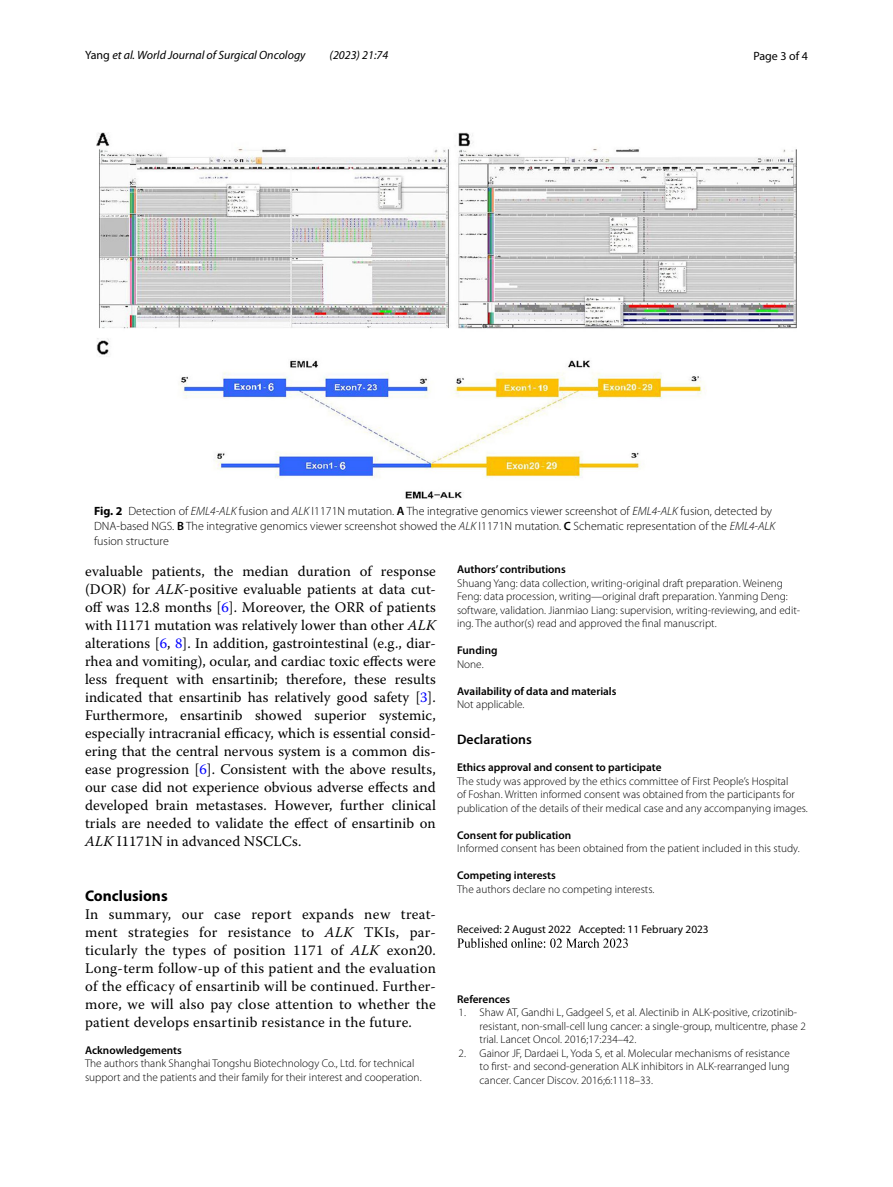
<style>
.page{position:relative;width:893px;height:1187px;background:#fff}
.page>*{position:absolute;margin:0;border:0;box-sizing:border-box;transform-origin:0 0}
.t1{font:700 15.45px "Myriad Pro";color:#000}
.t2{font:14.7px/18px "Warnock Pro";letter-spacing:.015em;color:#000;text-align:justify}
.t3{font:600 13.8px "Myriad Pro";color:#000}
.t4{font:300 12px/15px "Myriad Pro";color:#000}
.t5{font:italic 12px "Myriad Pro";color:#000}
.t6{font:12px "Myriad Pro";color:#000}
.t7{font:300 11.25px/13.5px "Myriad Pro";color:#000}
.t8{font:600 11.25px "Myriad Pro";color:#000}
.t9{font:11.25px "Myriad Pro";color:#000}
.s1{font-style:normal}
.s2{font-weight:700}
.s3{font-style:italic}
.s4{font-weight:600}
.s5{color:#00f}
</style>
<div class="page">
<img style="left:457px;top:938px;width:171px;height:10px">
<img style="left:96px;top:133px;width:701px;height:366px">
<p class="t5" style="left:85px;top:48px;width:222px"><span class="s1">Yang</span> et al. World Journal of Surgical Oncology</p>
<p class="t5" style="left:330px;top:48px;width:60px">(2023) 21:74</p>
<p class="t6" style="left:753px;top:48px;width:56px">Page 3 of 4</p>
<p class="t4" style="left:94px;top:503px;width:683px"><span class="s2">Fig. 2</span> Detection of <span class="s3">EML4-ALK</span> fusion and <span class="s3">ALK</span> I1171N mutation. <span class="s4">A</span> The integrative genomics viewer screenshot of <span class="s3">EML4-ALK</span> fusion, detected by<br>DNA-based NGS. <span class="s4">B</span> The integrative genomics viewer screenshot showed the <span class="s3">ALK</span> I1171N mutation. <span class="s4">C</span> Schematic representation of the <span class="s3">EML4-ALK </span>fusion structure</p>
<p class="t2" style="left:85px;top:561px;width:352px">evaluable patients, the median duration of response (DOR) for <span class="s3">ALK</span>-positive evaluable patients at data cut&shy;off was 12.8 months [<span class="s5">6</span>]. Moreover, the ORR of patients with I1171 mutation was relatively lower than other <span class="s3">ALK </span>alterations [<span class="s5">6</span>, <span class="s5">8</span>]. In addition, gastrointestinal (e.g., diar&shy;rhea and vomiting), ocular, and cardiac toxic effects were less frequent with ensartinib; therefore, these results indicated that ensartinib has relatively good safety [<span class="s5">3</span>].<br>Furthermore, ensartinib showed superior systemic, especially intracranial efficacy, which is essential consid&shy;ering that the central nervous system is a common dis&shy;ease progression [<span class="s5">6</span>]. Consistent with the above results, our case did not experience obvious adverse effects and developed brain metastases. However, further clinical trials are needed to validate the effect of ensartinib on <span class="s3">ALK</span> I1171N in advanced NSCLCs.</p>
<p class="t1" style="left:85px;top:885px;width:84px">Conclusions</p>
<p class="t2" style="left:85px;top:904px;width:352px">In summary, our case report expands new treat&shy;ment strategies for resistance to <span class="s3">ALK</span> TKIs, par&shy;ticularly the types of position 1171 of <span class="s3">ALK</span> exon20.<br>Long-term follow-up of this patient and the evaluation of the efficacy of ensartinib will be continued. Further&shy;more, we will also pay close attention to whether the patient develops ensartinib resistance in the future.</p>
<p class="t8" style="left:85px;top:1042px;width:98px">Acknowledgements</p>
<p class="t7" style="left:85px;top:1056px;width:338px">The authors thank Shanghai Tongshu Biotechnology Co., Ltd. for technical support and the patients and their family for their interest and cooperation.</p>
<p class="t8" style="left:457px;top:562px;width:110px">Authors’ contributions</p>
<p class="t7" style="left:457px;top:576px;width:345px">Shuang Yang: data collection, writing-original draft preparation. Weineng Feng: data procession, writing—original draft preparation. Yanming Deng: software, validation. Jianmiao Liang: supervision, writing-reviewing, and edit&shy;ing. The author(s) read and approved the final manuscript.</p>
<p class="t8" style="left:457px;top:643px;width:42px">Funding</p>
<p class="t7" style="left:457px;top:657px;width:28px">None.</p>
<p class="t8" style="left:457px;top:683px;width:161px">Availability of data and materials</p>
<p class="t7" style="left:457px;top:698px;width:69px">Not applicable.</p>
<p class="t3" style="left:457px;top:731px;width:76px">Declarations</p>
<p class="t8" style="left:457px;top:760px;width:206px">Ethics approval and consent to participate</p>
<p class="t7" style="left:457px;top:774px;width:352px">The study was approved by the ethics committee of First People’s Hospital<br>of Foshan. Written informed consent was obtained from the participants for publication of the details of their medical case and any accompanying images.</p>
<p class="t8" style="left:457px;top:827px;width:116px">Consent for publication</p>
<p class="t7" style="left:457px;top:842px;width:344px">Informed consent has been obtained from the patient included in this study.</p>
<p class="t8" style="left:457px;top:868px;width:100px">Competing interests</p>
<p class="t7" style="left:457px;top:882px;width:199px">The authors declare no competing interests.</p>
<p class="t9" style="left:457px;top:922px;width:253px">Received: 2 August 2022 Accepted: 11 February 2023</p>
<p class="t8" style="left:457px;top:991px;width:55px">References</p>
<p class="t7" style="left:480px;top:1005px;width:328px;text-indent:-21px">1. Shaw AT, Gandhi L, Gadgeel S, et al. Alectinib in ALK-positive, crizotinib&shy;resistant, non-small-cell lung cancer: a single-group, multicentre, phase 2 trial. Lancet Oncol. 2016;17:234–42.</p>
<p class="t7" style="left:480px;top:1046px;width:312px;text-align:justify;text-indent:-21px">2. Gainor JF, Dardaei L, Yoda S, et al. Molecular mechanisms of resistance to first- and second-generation ALK inhibitors in ALK-rearranged lung cancer. Cancer Discov. 2016;6:1118–33.</p>
</div>
